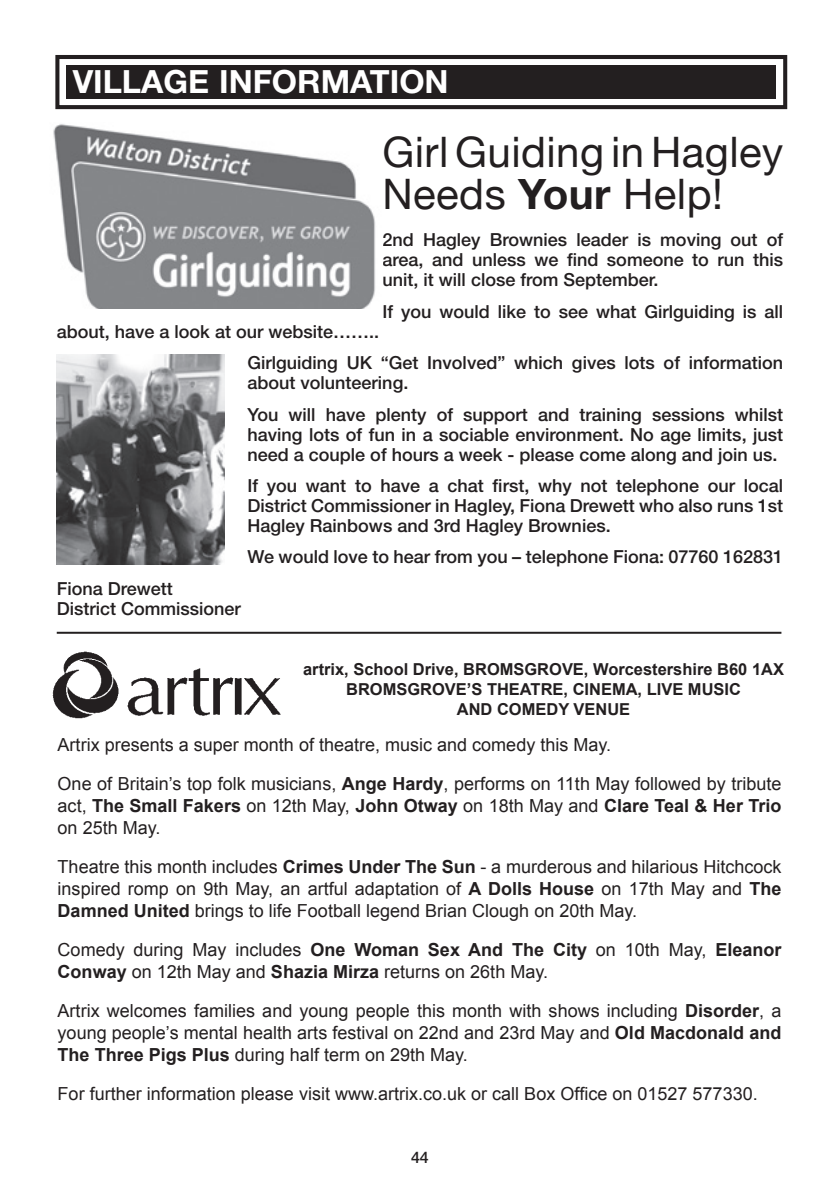
<style>
.page{position:relative;width:840px;height:1191px;background:#fff}
.page>*{position:absolute;margin:0;border:0;box-sizing:border-box;transform-origin:0 0}
.t1{font:42px/42px "Helvetica Neue";letter-spacing:.01em;color:#231f20}
.t2{font:700 32px "Helvetica Neue";color:#fff}
.t3{font:18px/22px "Arial";color:#231f20}
.t4{font:500 18px/20px "Helvetica Neue";color:#231f20}
.t5{font:700 18px/22px "Arial";color:#231f20}
.t6{font:700 16.4px/20px "Arial";color:#231f20;text-align:center}
.t7{font:500 16px "Helvetica Neue";color:#231f20}
.s1{font-weight:700}
.s2{font-weight:400}
</style>
<div class="page">
<div style="left:55px;top:55px;width:731px;height:54px;border:4px solid #231f20"></div>
<div style="left:66px;top:65px;width:709px;height:34px;background:#231f20"></div>
<img style="left:53px;top:124px;width:323px;height:185px">
<img style="left:57px;top:355px;width:168px;height:210px">
<img style="left:52px;top:651px;width:229px;height:68px">
<hr style="left:57px;top:632px;width:724px;height:2px;background:#231f20">
<h2 class="t2" style="left:73px;top:62px;width:377px">VILLAGE INFORMATION</h2>
<h1 class="t1" style="left:382px;top:131px;width:402px">Girl Guiding in Hagley<br>Needs <span class="s1">Your</span> Help!</h1>
<p class="t4" style="left:382px;top:230px;width:402px;text-align:justify">2nd Hagley Brownies leader is moving out of area, and unless we find someone to run this unit, it will close from September.</p>
<p class="t4" style="left:382px;top:301px;width:402px">If you would like to see what Girlguiding is all</p>
<p class="t4" style="left:247px;top:315px;width:537px;line-height:31.4px;text-indent:-190px">about, have a look at our website……..<br>Girlguiding UK “Get Involved” which gives lots of information</p>
<p class="t4" style="left:247px;top:367px;width:537px;line-height:31.4px">about volunteering.<br>You will have plenty of support and training sessions whilst</p>
<p class="t4" style="left:247px;top:424px;width:537px">having lots of fun in a sociable environment. No age limits, just need a couple of hours a week - please come along and join us.</p>
<p class="t4" style="left:247px;top:475px;width:537px;text-align:justify">If you want to have a chat first, why not telephone our local District Commissioner in Hagley, Fiona Drewett who also runs 1st Hagley Rainbows and 3rd Hagley Brownies.</p>
<p class="t4" style="left:247px;top:546px;width:537px">We would love to hear from you – telephone Fiona: 07760 162831</p>
<p class="t4" style="left:57px;top:578px;width:186px">Fiona Drewett<br>District Commissioner</p>
<p class="t6" style="left:303px;top:659px;width:482px">artrix, School Drive, BROMSGROVE, Worcestershire B60 1AX<br>BROMSGROVE’S THEATRE, CINEMA, LIVE MUSIC<br>AND COMEDY VENUE</p>
<p class="t3" style="left:58px;top:725px;width:724px;line-height:39px">Artrix presents a super month of theatre, music and comedy this May.<br>One of Britain’s top folk musicians, <span class="s1">Ange Hardy</span>, performs on 11th May followed by tribute</p>
<p class="t5" style="left:58px;top:795px;width:724px"><span class="s2">act,</span> The Small Fakers <span class="s2">on 12th May,</span> John Otway <span class="s2">on 18th May and</span> Clare Teal &amp; Her Trio <span class="s2">on 25th May.</span></p>
<p class="t3" style="left:58px;top:856px;width:724px;text-align:justify">Theatre this month includes <span class="s1">Crimes Under The Sun</span> - a murderous and hilarious Hitchcock inspired romp on 9th May, an artful adaptation of <span class="s1">A Dolls House</span> on 17th May and <span class="s1">The Damned United</span> brings to life Football legend Brian Clough on 20th May.</p>
<p class="t3" style="left:58px;top:939px;width:724px">Comedy during May includes <span class="s1">One Woman Sex And The City</span> on 10th May, <span class="s1">Eleanor<br>Conway</span> on 12th May and <span class="s1">Shazia Mirza</span> returns on 26th May.</p>
<p class="t3" style="left:58px;top:1000px;width:724px;text-align:justify">Artrix welcomes families and young people this month with shows including <span class="s1">Disorder</span>, a young people’s mental health arts festival on 22nd and 23rd May and <span class="s1">Old Macdonald and The Three Pigs Plus</span> during half term on 29th May.</p>
<p class="t3" style="left:58px;top:1083px;width:701px">For further information please visit www.artrix.co.uk or call Box Office on 01527 577330.</p>
<p class="t7" style="left:411px;top:1147px;width:19px">44</p>
</div>
